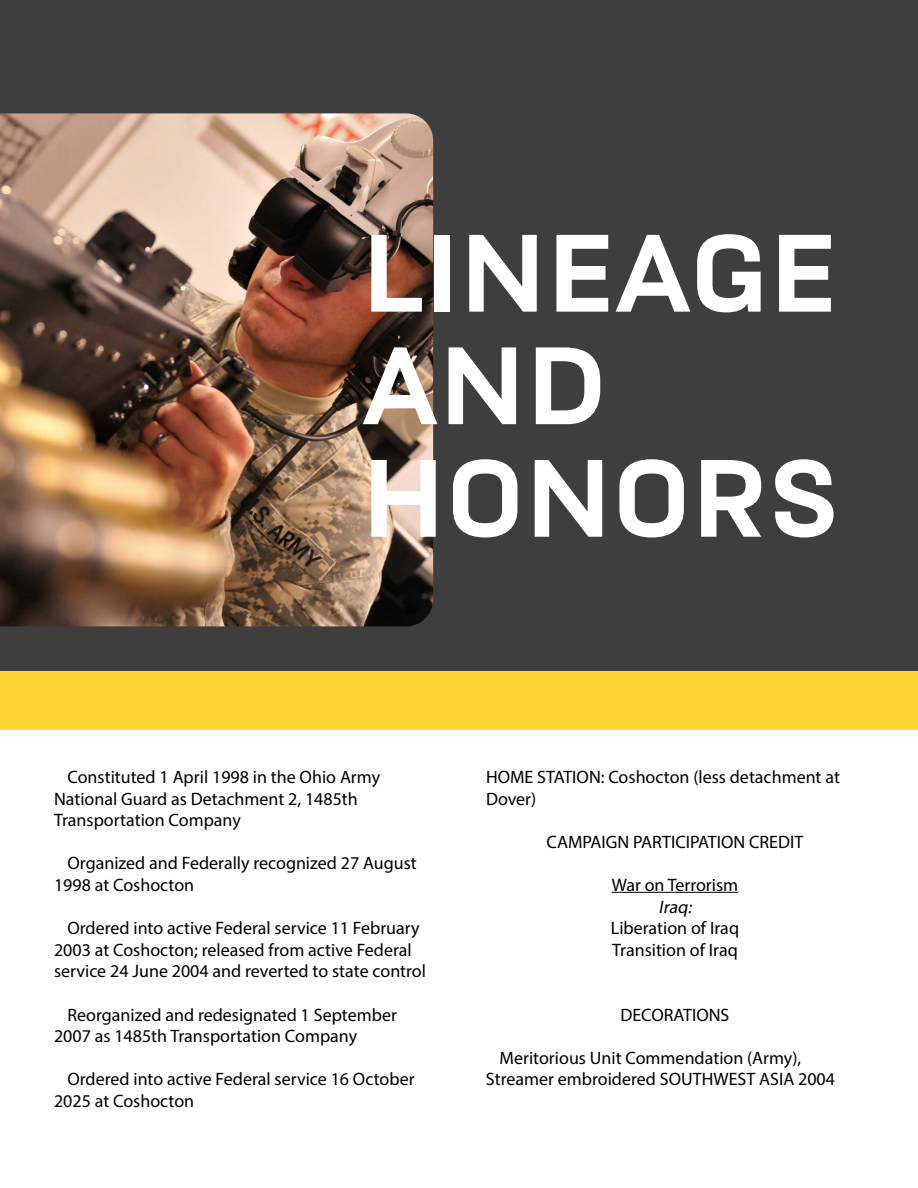
<style>
.page{position:relative;width:918px;height:1188px;background:#fff}
.page>*{position:absolute;margin:0;border:0;box-sizing:border-box;transform-origin:0 0}
.t1{font:700 123px/112.5px "US Army";color:#fff}
.t2{font:18px/21.6px "Myriad Variable Concept";color:#000}
.t3{font:italic 18px "Myriad Variable Concept";color:#000}
</style>
<div class="page">
<div style="left:0;top:0;width:918px;height:683px;background:#3e3e3e"></div>
<img style="left:0;top:113px;width:433px;height:513px">
<div style="left:0;top:671px;width:918px;height:58px;background:#fed532"></div>
<hr style="left:612px;top:892px;width:126px;height:1px;background:#000">
<hr style="left:917px;top:0;width:1px;height:115px;background:#fed532">
<h1 class="t1" style="left:362px;top:218px;width:480px">LINEAGE<br>AND<br>HONORS</h1>
<p class="t2" style="left:54px;top:766px;width:328px;text-indent:14px">Constituted 1 April 1998 in the Ohio Army<br>National Guard as Detachment 2, 1485th<br>Transportation Company</p>
<p class="t2" style="left:54px;top:853px;width:364px;text-indent:14px">Organized and Federally recognized 27 August<br>1998 at Coshocton</p>
<p class="t2" style="left:54px;top:917px;width:374px;text-indent:14px">Ordered into active Federal service 11 February<br>2003 at Coshocton; released from active Federal service 24 June 2004 and reverted to state control</p>
<p class="t2" style="left:54px;top:1004px;width:344px;text-indent:14px">Reorganized and redesignated 1 September<br>2007 as 1485th Transportation Company</p>
<p class="t2" style="left:54px;top:1069px;width:362px;text-indent:14px">Ordered into active Federal service 16 October<br>2025 at Coshocton</p>
<p class="t2" style="left:486px;top:766px;width:355px">HOME STATION: Coshocton (less detachment at<br>Dover)</p>
<p class="t2" style="left:547px;top:831px;width:258px">CAMPAIGN PARTICIPATION CREDIT</p>
<p class="t2" style="left:612px;top:874px;width:128px">War on Terrorism</p>
<p class="t3" style="left:659px;top:896px;width:38px">Iraq:</p>
<p class="t2" style="left:611px;top:917px;width:130px">Liberation of Iraq<br>Transition of Iraq</p>
<p class="t2" style="left:620px;top:1004px;width:111px">DECORATIONS</p>
<p class="t2" style="left:486px;top:1047px;width:351px;text-indent:14px">Meritorious Unit Commendation (Army),<br>Streamer embroidered SOUTHWEST ASIA 2004</p>
</div>
